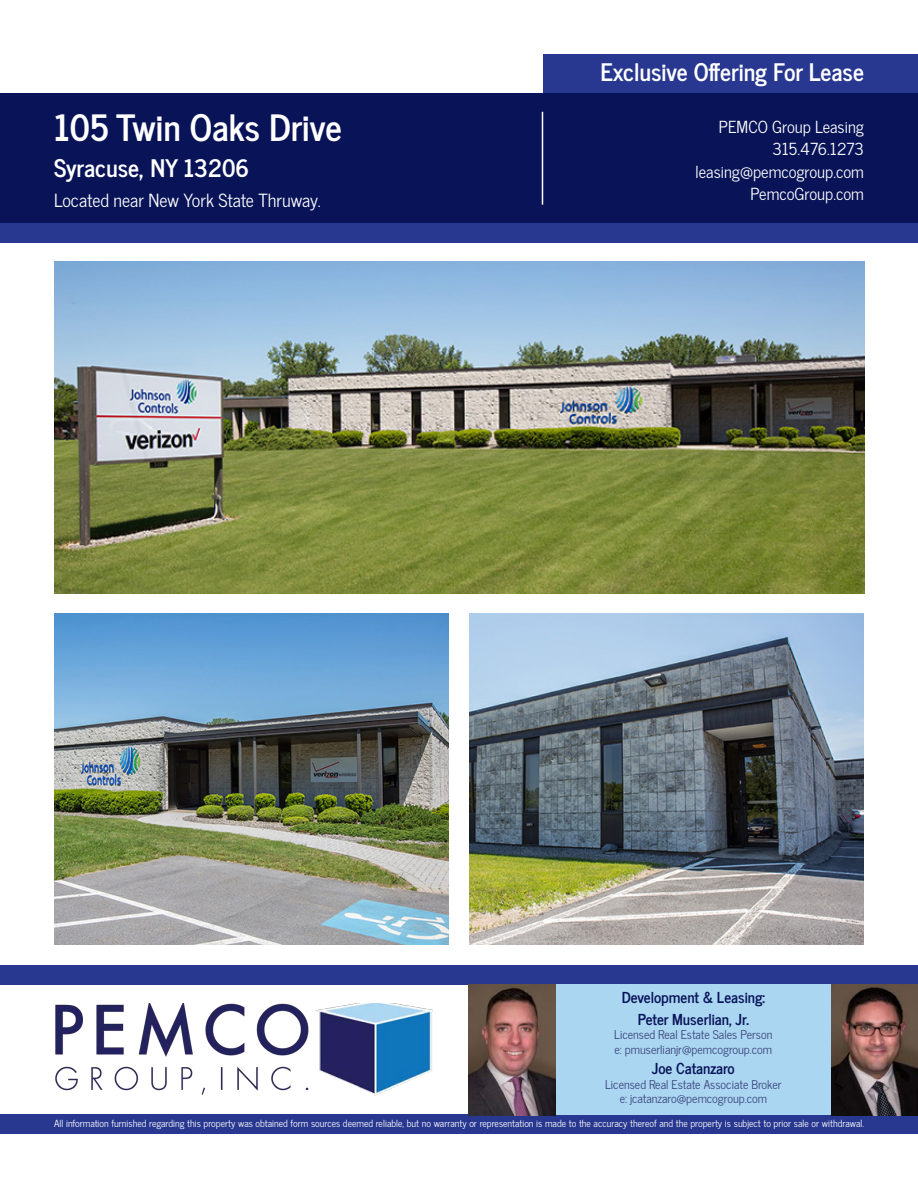
<style>
.page{position:relative;width:918px;height:1188px;background:#fff}
.page>*{position:absolute;margin:0;border:0;box-sizing:border-box;transform-origin:0 0}
.t1{font:700 36px "News Cycle";color:#fff}
.t2{font:700 24px "News Cycle";color:#fff}
.t3{font:18px "News Cycle";color:#fff}
.t4{font:16.5px "News Cycle";color:#fff}
.t5{font:700 15px "News Cycle";color:#091458}
.t6{font:12px "News Cycle";color:#3a4379}
.t7{font:9.75px "News Cycle";color:#fff}
</style>
<div class="page">
<img style="left:54px;top:262px;width:810px;height:332px">
<div style="left:0;top:93px;width:918px;height:131px;background:#091458"></div>
<div style="left:543px;top:54px;width:375px;height:39px;background:#283890"></div>
<div style="left:0;top:224px;width:918px;height:19px;background:#283890"></div>
<hr style="left:542px;top:112px;width:1px;height:93px;background:#fff">
<img style="left:54px;top:613px;width:395px;height:332px">
<img style="left:469px;top:613px;width:395px;height:332px">
<img style="left:55px;top:1003px;width:377px;height:93px">
<div style="left:0;top:1115px;width:918px;height:19px;background:#283890"></div>
<div style="left:0;top:965px;width:918px;height:20px;background:#283890"></div>
<div style="left:469px;top:985px;width:449px;height:130px;background:#aad6f2"></div>
<img style="left:469px;top:985px;width:87px;height:130px">
<img style="left:831px;top:985px;width:87px;height:130px">
<p class="t1" style="left:54px;top:96px;width:289px">105 Twin Oaks Drive</p>
<p class="t2" style="left:54px;top:147px;width:197px">Syracuse, NY 13206</p>
<p class="t3" style="left:54px;top:185px;width:268px">Located near New York State Thruway.</p>
<p class="t2" style="left:600px;top:51px;width:265px">Exclusive Offering For Lease</p>
<p class="t4" style="left:719px;top:112px;width:147px">PEMCO Group Leasing</p>
<p class="t4" style="left:772px;top:135px;width:93px">315.476.1273</p>
<p class="t4" style="left:695px;top:157px;width:170px">leasing@pemcogroup.com</p>
<p class="t4" style="left:751px;top:180px;width:115px">PemcoGroup.com</p>
<p class="t5" style="left:622px;top:985px;width:145px">Development &amp; Leasing:</p>
<p class="t5" style="left:638px;top:1006px;width:113px">Peter Muserlian, Jr.</p>
<p class="t6" style="left:614px;top:1025px;width:160px">Licensed Real Estate Sales Person</p>
<p class="t6" style="left:615px;top:1039px;width:159px">e: pmuserlianjr@pemcogroup.com</p>
<p class="t5" style="left:652px;top:1056px;width:84px">Joe Catanzaro</p>
<p class="t6" style="left:605px;top:1074px;width:178px">Licensed Real Estate Associate Broker</p>
<p class="t6" style="left:620px;top:1089px;width:149px">e: jcatanzaro@pemcogroup.com</p>
<p class="t7" style="left:54px;top:1116px;width:812px">All information furnished regarding this property was obtained form sources deemed reliable, but no warranty or representation is made to the accuracy thereof and the property is subject to prior sale or withdrawal.</p>
</div>
